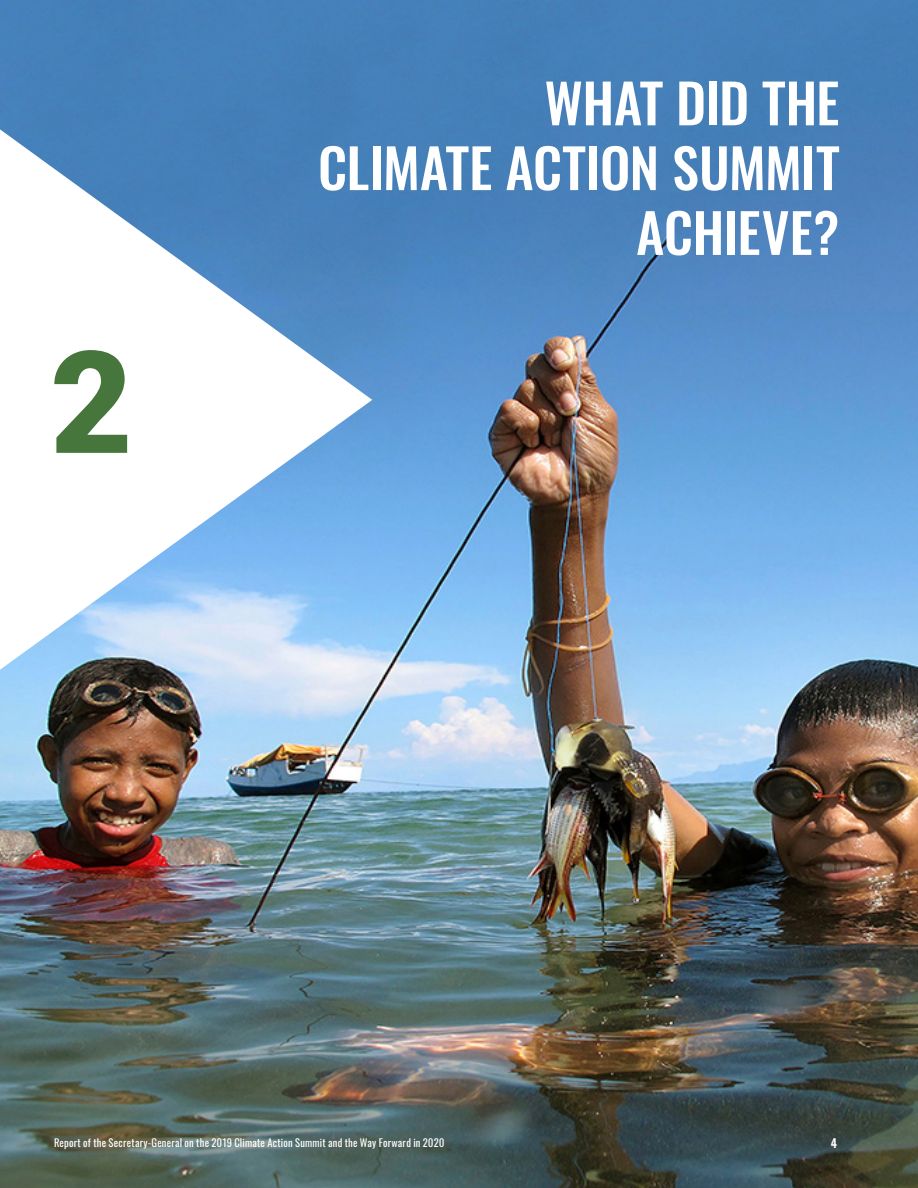
<style>
.page{position:relative;width:918px;height:1188px;background:#fff}
.page>*{position:absolute;margin:0;border:0;box-sizing:border-box;transform-origin:0 0}
.t1{font:900 142.5px "Roboto";color:#46763b}
.CHAPTER{font:500 54px/64.8px "Oswald";letter-spacing:-.01em;color:#fff;text-align:right}
.t2{font:600 12px "Oswald";color:#fff}
.t3{font:10.5px "Oswald";letter-spacing:.02em;color:#fff}
</style>
<div class="page">
<img style="left:0;top:0;width:918px;height:1188px">
<svg style="left:0;top:129px;width:372px;height:541px"></svg>
<p class="t1" style="left:50px;top:302px;width:84px">2</p>
<p class="CHAPTER" style="left:544px;top:74px;width:296px">WHAT DID THE</p>
<p class="CHAPTER" style="left:318px;top:139px;width:523px">CLIMATE ACTION SUMMIT<br>ACHIEVE?</p>
<p class="t3" style="left:54px;top:1135px;width:392px">Report of the Secretary-General on the 2019 Climate Action Summit and the Way Forward in 2020</p>
<p class="t2" style="left:831px;top:1134px;width:8px">4</p>
</div>
